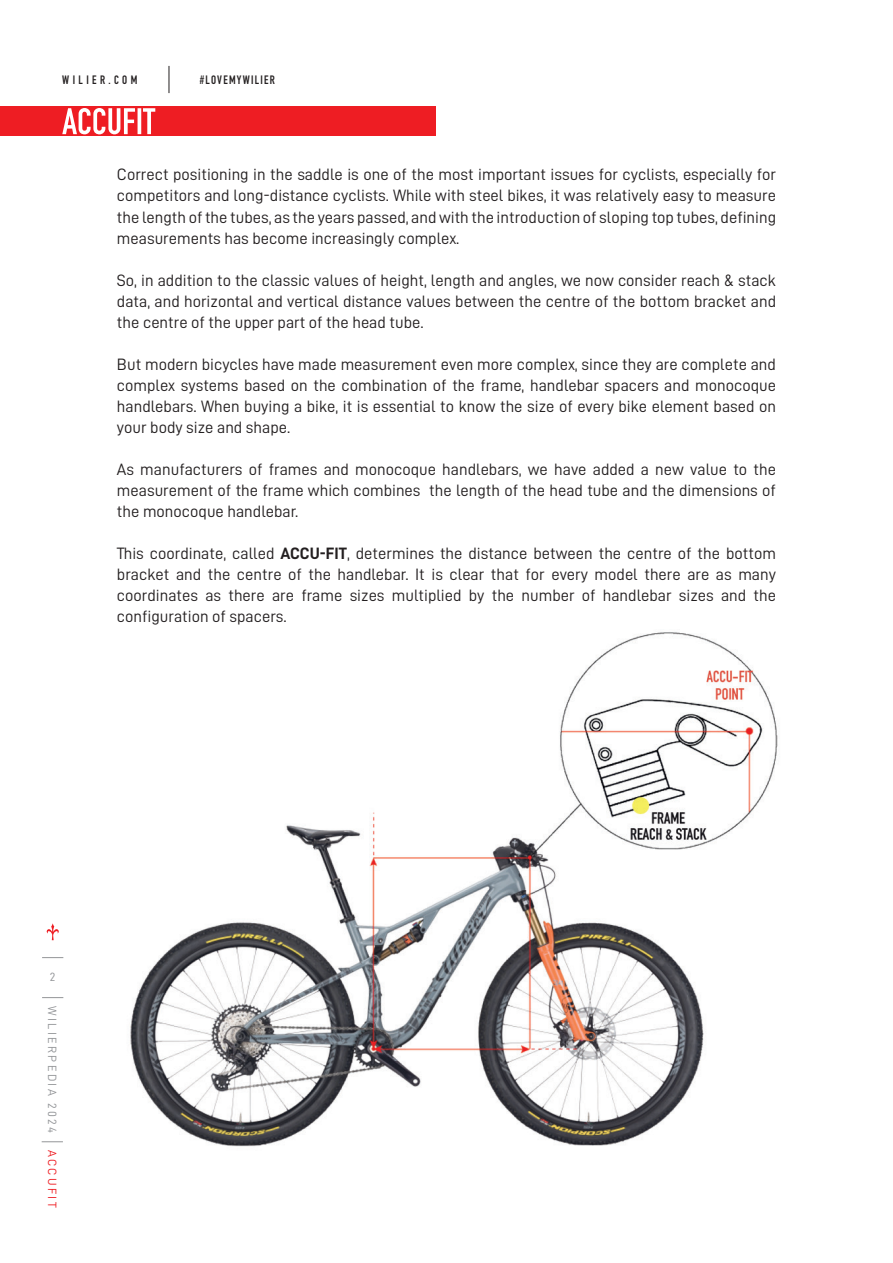
<style>
.page{position:relative;width:893px;height:1263px;background:#fff}
.page>*{position:absolute;margin:0;border:0;box-sizing:border-box;transform-origin:0 0}
.t1{font:16.5px/21px "D DIN";color:#231f20;text-align:justify}
.t2{font:12px "D DIN";letter-spacing:.2em;color:#939598}
.t3{font:12px "DIN Engschrift Std";letter-spacing:.105em;color:#231f20}
.t4{font:12px "DIN Engschrift Std";letter-spacing:.285em;color:#231f20}
.t5{font:12px "D DIN";letter-spacing:.19em;color:#ee1d23}
.s1{font-family:"D DIN Bold"}
</style>
<div class="page">
<div style="left:0;top:106px;width:436px;height:30px;background:#ee1d23"></div>
<svg style="left:42px;top:1141px;width:21px;height:1px"></svg>
<svg style="left:42px;top:997px;width:21px;height:1px"></svg>
<svg style="left:42px;top:957px;width:21px;height:1px"></svg>
<svg style="left:46px;top:923px;width:13px;height:17px"></svg>
<svg style="left:62px;top:108px;width:93px;height:26px"></svg>
<svg style="left:169px;top:66px;width:1px;height:27px"></svg>
<img style="left:130px;top:632px;width:648px;height:515px">
<p class="t4" style="left:62px;top:72px;width:77px">WILIER.COM</p>
<p class="t3" style="left:200px;top:72px;width:77px">#LOVEMYWILIER</p>
<p class="t1" style="left:117px;top:164px;width:661px">Correct positioning in the saddle is one of the most important issues for cyclists, especially for competitors and long-distance cyclists. While with steel bikes, it was relatively easy to measure the length of the tubes, as the years passed, and with the introduction of sloping top tubes, defining measurements has become increasingly complex.</p>
<p class="t1" style="left:117px;top:269px;width:661px">So, in addition to the classic values of height, length and angles, we now consider reach &amp; stack data, and horizontal and vertical distance values between the centre of the bottom bracket and the centre of the upper part of the head tube.</p>
<p class="t1" style="left:117px;top:353px;width:661px">But modern bicycles have made measurement even more complex, since they are complete and complex systems based on the combination of the frame, handlebar spacers and monocoque handlebars. When buying a bike, it is essential to know the size of every bike element based on your body size and shape.</p>
<p class="t1" style="left:117px;top:458px;width:661px">As manufacturers of frames and monocoque handlebars, we have added a new value to the measurement of the frame which combines the length of the head tube and the dimensions of the monocoque handlebar.</p>
<p class="t1" style="left:117px;top:542px;width:661px">This coordinate, called <span class="s1">ACCU-FIT</span>, determines the distance between the centre of the bottom bracket and the centre of the handlebar. It is clear that for every model there are as many coordinates as there are frame sizes multiplied by the number of handlebar sizes and the configuration of spacers.</p>
<p class="t2" style="left:50px;top:970px;width:7px">2</p>
<p class="t2" style="left:59px;top:1006px;width:129px;rotate:90deg">WILIERPEDIA 2024</p>
<p class="t5" style="left:59px;top:1150px;width:59px;rotate:90deg">ACCUFIT</p>
</div>
